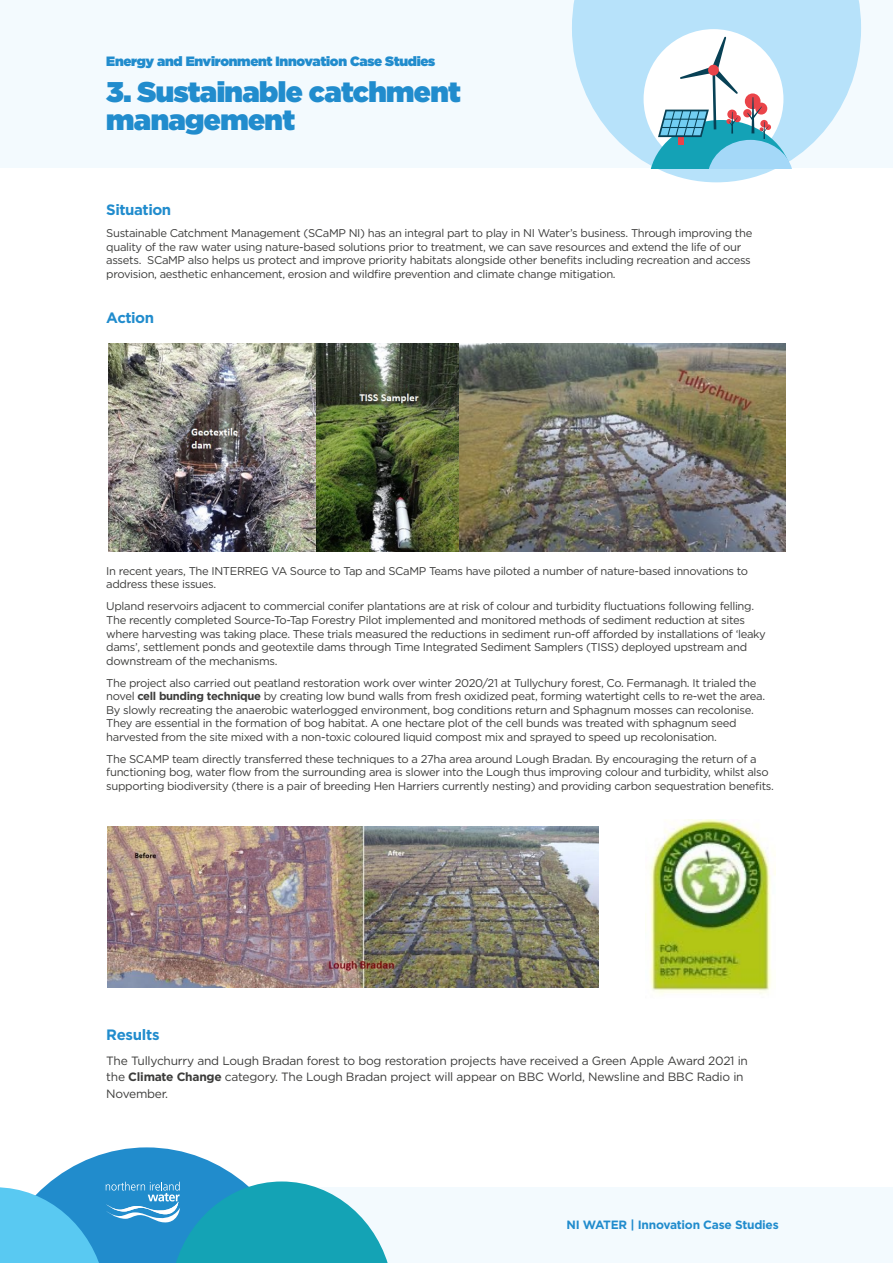
<style>
.page{position:relative;width:893px;height:1263px;background:#fff}
.page>*{position:absolute;margin:0;border:0;box-sizing:border-box;transform-origin:0 0}
.t1{font:28.5px/28.5px "Gotham Ultra";letter-spacing:-.02em;color:#218ccd}
.t2{font:700 15px "Gotham";letter-spacing:-.03em;color:#218ccd}
.t3{font:13.5px "Gotham Ultra";letter-spacing:-.02em;color:#218ccd}
.t4{font:12px/16.5px "Gotham";letter-spacing:-.02em;color:#3c3c3b}
.t5{font:700 12px "Gotham";letter-spacing:-.02em;color:#218ccd}
.t6{font:11.25px/13.5px "Gotham";letter-spacing:-.03em;color:#3c3c3b}
.s1{font-weight:700}
</style>
<div class="page">
<div style="left:0;top:0;width:893px;height:168px;background:#f3fafe"></div>
<svg style="left:572px;top:0;width:289px;height:182px;fill:#b7e2fa"></svg>
<div style="left:45px;top:1187px;width:848px;height:75px;background:#f3fafe"></div>
<svg style="left:0;top:1147px;width:391px;height:116px"></svg>
<div style="left:644px;top:29px;width:139px;height:139px;background:#fff;border-radius:50%"></div>
<svg style="left:651px;top:37px;width:141px;height:131px"></svg>
<img style="left:108px;top:343px;width:678px;height:209px">
<img style="left:107px;top:827px;width:491px;height:161px">
<img style="left:645px;top:819px;width:130px;height:176px">
<p class="t3" style="left:106px;top:54px;width:331px">Energy and Environment Innovation Case Studies</p>
<h1 class="t1" style="left:106px;top:77px;width:356px">3. Sustainable catchment management</h1>
<h2 class="t2" style="left:106px;top:201px;width:66px">Situation</h2>
<p class="t6" style="left:106px;top:226px;width:648px">Sustainable Catchment Management (SCaMP NI) has an integral part to play in NI Water’s business. Through improving the quality of the raw water using nature-based solutions prior to treatment, we can save resources and extend the life of our assets. SCaMP also helps us protect and improve priority habitats alongside other benefits including recreation and access provision, aesthetic enhancement, erosion and wildfire prevention and climate change mitigation.</p>
<h2 class="t2" style="left:106px;top:309px;width:49px">Action</h2>
<p class="t6" style="left:106px;top:564px;width:643px">In recent years, The INTERREG VA Source to Tap and SCaMP Teams have piloted a number of nature-based innovations to address these issues.</p>
<p class="t6" style="left:106px;top:599px;width:661px">Upland reservoirs adjacent to commercial conifer plantations are at risk of colour and turbidity fluctuations following felling.<br>The recently completed Source-To-Tap Forestry Pilot implemented and monitored methods of sediment reduction at sites where harvesting was taking place. These trials measured the reductions in sediment run-off afforded by installations of ‘leaky dams’, settlement ponds and geotextile dams through Time Integrated Sediment Samplers (TISS) deployed upstream and downstream of the mechanisms.</p>
<p class="t6" style="left:106px;top:676px;width:660px">The project also carried out peatland restoration work over winter 2020/21 at Tullychury forest, Co. Fermanagh. It trialed the novel <span class="s1">cell bunding technique</span> by creating low bund walls from fresh oxidized peat, forming watertight cells to re-wet the area.<br>By slowly recreating the anaerobic waterlogged environment, bog conditions return and Sphagnum mosses can recolonise.<br>They are essential in the formation of bog habitat. A one hectare plot of the cell bunds was treated with sphagnum seed harvested from the site mixed with a non-toxic coloured liquid compost mix and sprayed to speed up recolonisation.</p>
<p class="t6" style="left:106px;top:752px;width:669px">The SCAMP team directly transferred these techniques to a 27ha area around Lough Bradan. By encouraging the return of a functioning bog, water flow from the surrounding area is slower into the Lough thus improving colour and turbidity, whilst also supporting biodiversity (there is a pair of breeding Hen Harriers currently nesting) and providing carbon sequestration benefits.</p>
<h2 class="t2" style="left:106px;top:1025px;width:55px">Results</h2>
<p class="t4" style="left:106px;top:1052px;width:643px">The Tullychurry and Lough Bradan forest to bog restoration projects have received a Green Apple Award 2021 in the <span class="s1">Climate Change</span> category. The Lough Bradan project will appear on BBC World, Newsline and BBC Radio in<br>November.</p>
<p class="t5" style="left:567px;top:1217px;width:214px">NI WATER | Innovation Case Studies</p>
</div>
